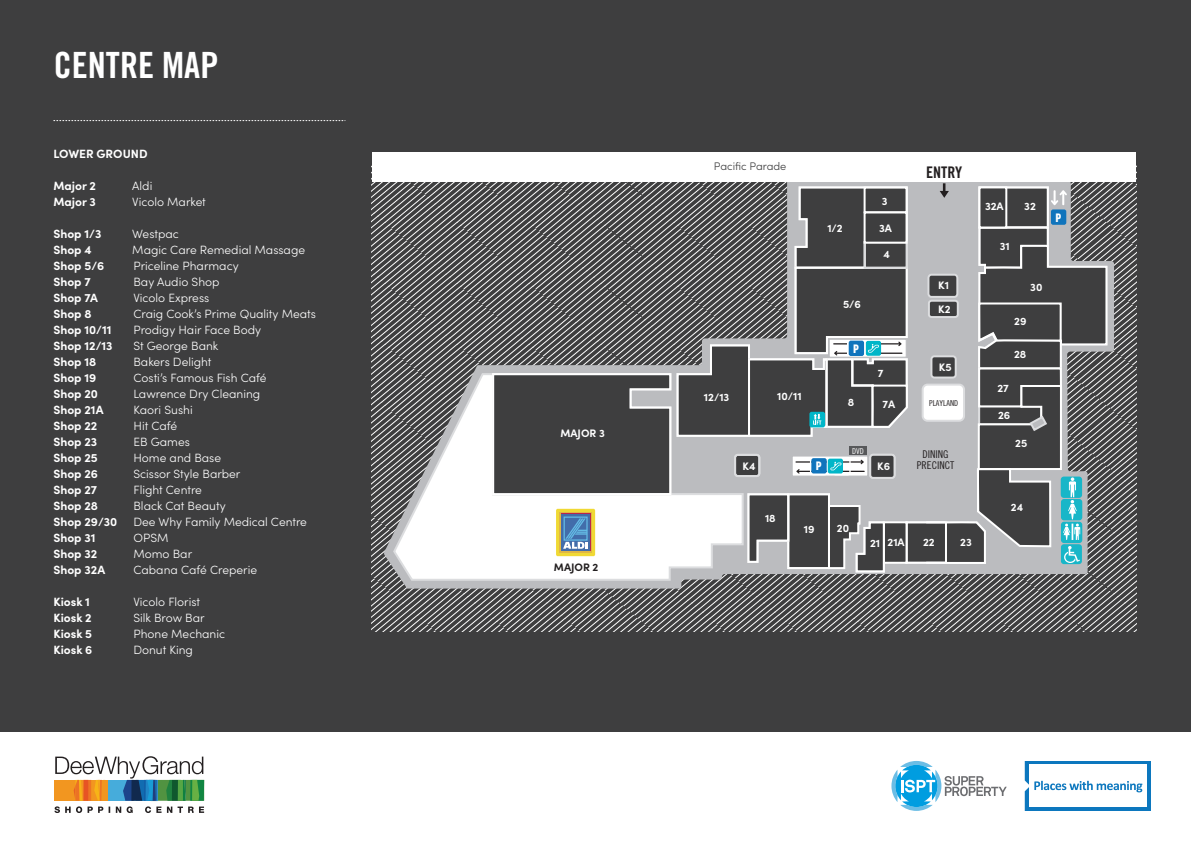
<style>
.page{position:relative;width:1191px;height:842px;background:#fff}
.page>*{position:absolute;margin:0;border:0;box-sizing:border-box;transform-origin:0 0}
.t1{font:36.1px "Trade Gothic LT Std Bd Cn 20";color:#fff}
.t2{font:16px "Trade Gothic LT Std Bd Cn 20";color:#231f20}
.t3{font:700 13.5px "Founders Grotesk X Cond";color:#fff;scale:.96 1}
.t4{font:300 12px "Sofia Pro";color:#fff}
.t5{font:700 12px "Sofia Pro";color:#fff}
.t6{font:300 11px "Sofia Pro";color:#3e3e3f}
.t7{font:700 10.9px "Sofia Pro";color:#fff}
.t8{font:700 10.9px "Sofia Pro";color:#231f20}
.t9{font:10.7px/10.7px "Trade Gothic LT Std Cn 18";color:#231f20;text-align:center}
.t10{font:8.1px "Trade Gothic LT Std Cn 18";color:#231f20}
.t11{font:8.1px "Trade Gothic LT Std Cn 18";color:#fff}
</style>
<div class="page">
<div style="left:0;top:0;width:1190px;height:731px;background:#3e3e3f"></div>
<svg style="left:372px;top:164px;width:764px;height:467px"></svg>
<svg style="left:54px;top:756px;width:150px;height:57px"></svg>
<svg style="left:1142px;top:761px;width:8px;height:49px"></svg>
<div style="left:1029px;top:765px;width:117px;height:42px;background:#fff"></div>
<svg style="left:891px;top:761px;width:251px;height:50px"></svg>
<svg style="left:384px;top:181px;width:730px;height:408px"></svg>
<svg style="left:392px;top:372px;width:352px;height:210px"></svg>
<div style="left:905px;top:521px;width:42px;height:43px;background:#3e3e3f"></div>
<div style="left:905px;top:521px;width:42px;height:43px;border:2px solid #fff"></div>
<div style="left:925px;top:521px;width:22px;height:43px;border:2px solid #fff"></div>
<div style="left:921px;top:384px;width:44px;height:38px;background:#fff;border:2px solid #dcdddf;border-radius:5px"></div>
<div style="left:928px;top:300px;width:30px;height:18px;background:#3e3e3f;border:2px solid #dcdddf;border-radius:3px"></div>
<div style="left:978px;top:186px;width:70px;height:43px;background:#3e3e3f"></div>
<div style="left:978px;top:186px;width:70px;height:43px;border:2px solid #fff"></div>
<svg style="left:1050px;top:190px;width:17px;height:16px"></svg>
<div style="left:930px;top:355px;width:26px;height:23px;background:#3e3e3f;border:2px solid #dcdddf;border-radius:3px"></div>
<div style="left:978px;top:186px;width:29px;height:42px;background:#3e3e3f;border:2px solid #fff"></div>
<div style="left:927px;top:274px;width:31px;height:24px;background:#3e3e3f;border:2px solid #dcdddf;border-radius:3px"></div>
<svg style="left:943px;top:226px;width:165px;height:339px"></svg>
<div style="left:1051px;top:209px;width:15px;height:16px;background:#1074bc;border-radius:2px"></div>
<svg style="left:491px;top:185px;width:417px;height:388px"></svg>
<div style="left:372px;top:152px;width:763px;height:29px;background:#fff"></div>
<svg style="left:54px;top:120px;width:291px;height:1px"></svg>
<svg style="left:939px;top:183px;width:10px;height:15px"></svg>
<h1 class="t1" style="left:54px;top:43px;width:166px">CENTRE MAP</h1>
<p class="t5" style="left:53px;top:145px;width:96px">LOWER GROUND</p>
<p class="t5" style="left:53px;top:177px;width:44px">Major 2</p>
<p class="t4" style="left:132px;top:177px;width:22px">Aldi</p>
<p class="t5" style="left:53px;top:193px;width:44px">Major 3</p>
<p class="t4" style="left:132px;top:193px;width:75px">Vicolo Market</p>
<p class="t5" style="left:53px;top:225px;width:49px">Shop 1/3</p>
<p class="t4" style="left:132px;top:225px;width:48px">Westpac</p>
<p class="t5" style="left:53px;top:241px;width:40px">Shop 4</p>
<p class="t4" style="left:132px;top:241px;width:174px">Magic Care Remedial Massage</p>
<p class="t5" style="left:53px;top:257px;width:52px">Shop 5/6</p>
<p class="t4" style="left:133px;top:257px;width:107px">Priceline Pharmacy</p>
<p class="t5" style="left:53px;top:273px;width:39px">Shop 7</p>
<p class="t4" style="left:133px;top:273px;width:88px">Bay Audio Shop</p>
<p class="t5" style="left:53px;top:289px;width:46px">Shop 7A</p>
<p class="t4" style="left:133px;top:289px;width:77px">Vicolo Express</p>
<p class="t5" style="left:53px;top:305px;width:40px">Shop 8</p>
<p class="t4" style="left:133px;top:305px;width:184px">Craig Cook’s Prime Quality Meats</p>
<p class="t5" style="left:53px;top:321px;width:60px">Shop 10/11</p>
<p class="t4" style="left:133px;top:321px;width:129px">Prodigy Hair Face Body</p>
<p class="t5" style="left:53px;top:337px;width:61px">Shop 12/13</p>
<p class="t4" style="left:133px;top:337px;width:86px">St George Bank</p>
<p class="t5" style="left:53px;top:353px;width:44px">Shop 18</p>
<p class="t4" style="left:133px;top:353px;width:80px">Bakers Delight</p>
<p class="t5" style="left:53px;top:369px;width:44px">Shop 19</p>
<p class="t4" style="left:133px;top:369px;width:135px">Costi’s Famous Fish Café</p>
<p class="t5" style="left:53px;top:385px;width:46px">Shop 20</p>
<p class="t4" style="left:133px;top:385px;width:128px">Lawrence Dry Cleaning</p>
<p class="t5" style="left:53px;top:401px;width:52px">Shop 21A</p>
<p class="t4" style="left:133px;top:401px;width:61px">Kaori Sushi</p>
<p class="t5" style="left:53px;top:417px;width:46px">Shop 22</p>
<p class="t4" style="left:133px;top:417px;width:45px">Hit Café</p>
<p class="t5" style="left:53px;top:433px;width:45px">Shop 23</p>
<p class="t4" style="left:133px;top:433px;width:58px">EB Games</p>
<p class="t5" style="left:53px;top:449px;width:46px">Shop 25</p>
<p class="t4" style="left:133px;top:449px;width:89px">Home and Base</p>
<p class="t5" style="left:53px;top:465px;width:46px">Shop 26</p>
<p class="t4" style="left:133px;top:465px;width:109px">Scissor Style Barber</p>
<p class="t5" style="left:53px;top:481px;width:45px">Shop 27</p>
<p class="t4" style="left:133px;top:481px;width:70px">Flight Centre</p>
<p class="t5" style="left:53px;top:497px;width:46px">Shop 28</p>
<p class="t4" style="left:133px;top:497px;width:94px">Black Cat Beauty</p>
<p class="t5" style="left:53px;top:513px;width:65px">Shop 29/30</p>
<p class="t4" style="left:133px;top:513px;width:175px">Dee Why Family Medical Centre</p>
<p class="t5" style="left:53px;top:529px;width:44px">Shop 31</p>
<p class="t4" style="left:133px;top:529px;width:37px">OPSM</p>
<p class="t5" style="left:53px;top:545px;width:45px">Shop 32</p>
<p class="t4" style="left:133px;top:545px;width:60px">Momo Bar</p>
<p class="t5" style="left:53px;top:561px;width:53px">Shop 32A</p>
<p class="t4" style="left:133px;top:561px;width:125px">Cabana Café Creperie</p>
<p class="t5" style="left:53px;top:593px;width:38px">Kiosk 1</p>
<p class="t4" style="left:133px;top:593px;width:68px">Vicolo Florist</p>
<p class="t5" style="left:53px;top:609px;width:40px">Kiosk 2</p>
<p class="t4" style="left:133px;top:609px;width:73px">Silk Brow Bar</p>
<p class="t5" style="left:53px;top:625px;width:40px">Kiosk 5</p>
<p class="t4" style="left:133px;top:625px;width:93px">Phone Mechanic</p>
<p class="t5" style="left:53px;top:641px;width:40px">Kiosk 6</p>
<p class="t4" style="left:133px;top:641px;width:61px">Donut King</p>
<p class="t7" style="left:560px;top:425px;width:46px">MAJOR 3</p>
<p class="t8" style="left:554px;top:559px;width:46px">MAJOR 2</p>
<p class="t6" style="left:714px;top:158px;width:74px">Pacific Parade</p>
<p class="t7" style="left:827px;top:220px;width:17px">1/2</p>
<p class="t7" style="left:882px;top:192px;width:7px">3</p>
<p class="t7" style="left:879px;top:219px;width:14px">3A</p>
<p class="t7" style="left:883px;top:246px;width:8px">4</p>
<p class="t7" style="left:704px;top:388px;width:27px">12/13</p>
<p class="t7" style="left:777px;top:388px;width:26px">10/11</p>
<p class="t7" style="left:742px;top:457px;width:15px">K4</p>
<p class="t3" style="left:816px;top:457px;width:7px">P</p>
<p class="t7" style="left:843px;top:296px;width:19px">5/6</p>
<p class="t3" style="left:853px;top:340px;width:7px">P</p>
<p class="t7" style="left:847px;top:394px;width:8px">8</p>
<p class="t7" style="left:878px;top:365px;width:7px">7</p>
<p class="t7" style="left:882px;top:396px;width:14px">7A</p>
<p class="t11" style="left:852px;top:446px;width:13px">DVD</p>
<p class="t7" style="left:877px;top:457px;width:15px">K6</p>
<p class="t7" style="left:765px;top:509px;width:12px">18</p>
<p class="t7" style="left:804px;top:520px;width:12px">19</p>
<p class="t7" style="left:837px;top:520px;width:14px">20</p>
<h2 class="t2" style="left:926px;top:163px;width:38px">ENTRY</h2>
<p class="t7" style="left:938px;top:277px;width:12px">K1</p>
<p class="t7" style="left:938px;top:301px;width:14px">K2</p>
<p class="t7" style="left:938px;top:359px;width:14px">K5</p>
<p class="t10" style="left:929px;top:398px;width:30px">PLAYLAND</p>
<p class="t9" style="left:916px;top:449px;width:39px">DINING<br>PRECINCT</p>
<p class="t7" style="left:870px;top:534px;width:36px">21 21A</p>
<p class="t7" style="left:923px;top:534px;width:13px">22</p>
<p class="t7" style="left:960px;top:533px;width:13px">23</p>
<p class="t7" style="left:985px;top:198px;width:20px">32A</p>
<p class="t7" style="left:1024px;top:198px;width:13px">32</p>
<p class="t7" style="left:999px;top:238px;width:12px">31</p>
<p class="t7" style="left:1030px;top:279px;width:14px">30</p>
<p class="t7" style="left:1014px;top:313px;width:14px">29</p>
<p class="t7" style="left:1014px;top:346px;width:14px">28</p>
<p class="t7" style="left:997px;top:380px;width:13px">27</p>
<p class="t7" style="left:998px;top:407px;width:14px">26</p>
<p class="t7" style="left:1015px;top:435px;width:14px">25</p>
<p class="t7" style="left:1011px;top:499px;width:14px">24</p>
<p class="t3" style="left:1055px;top:209px;width:7px">P</p>
</div>
